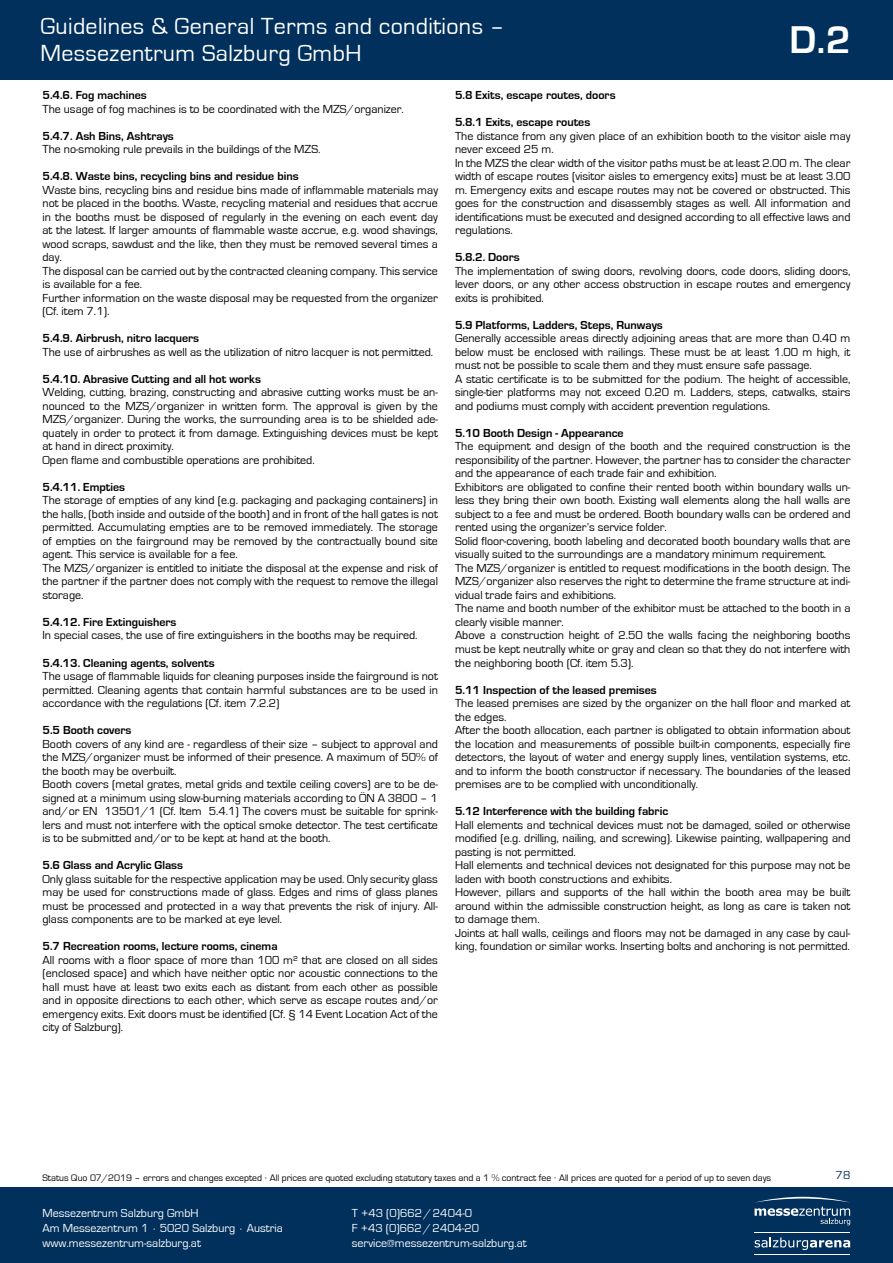
<style>
.page{position:relative;width:893px;height:1263px;background:#fff}
.page>*{position:absolute;margin:0;border:0;box-sizing:border-box;transform-origin:0 0}
.t1{font:700 39.9px "Eurostile";color:#fff}
.t2{font:24px/27px "Eurostile";letter-spacing:.015em;color:#fff}
.t3{font:12px/13.5px "Eurostile";color:#000}
.t4{font:700 12px "Eurostile";color:#000}
.t5{font:12px/15px "Eurostile";color:#fff}
.t6{font:12px "Eurostile";color:#00305b}
.t7{font:9.75px "Eurostile";color:#000}
.s1{font-family:"Helvetica Neue";font-weight:100}
</style>
<div class="page">
<div style="left:0;top:0;width:893px;height:79px;background:#00305b"></div>
<div style="left:0;top:1187px;width:893px;height:76px;background:#00305b"></div>
<hr style="left:755px;top:1232px;width:95px;height:1px;background:#fff">
<hr style="left:755px;top:1254px;width:95px;height:1px;background:#fff">
<svg style="left:755px;top:1237px;width:95px;height:13px"></svg>
<svg style="left:754px;top:1197px;width:96px;height:28px"></svg>
<h2 class="t2" style="left:40px;top:13px;width:466px">Guidelines &amp; General Terms and conditions –<br>Messezentrum Salzburg GmbH</h2>
<h1 class="t1" style="left:789px;top:18px;width:63px">D.2</h1>
<p class="t4" style="left:43px;top:89px;width:106px">5.4.6. Fog machines</p>
<p class="t3" style="left:43px;top:102px;width:363px">The usage of fog machines is to be coordinated with the MZS/organizer.</p>
<p class="t4" style="left:43px;top:129px;width:133px">5.4.7. Ash Bins, Ashtrays</p>
<p class="t3" style="left:43px;top:143px;width:279px">The no-smoking rule prevails in the buildings of the MZS.</p>
<p class="t4" style="left:43px;top:170px;width:258px">5.4.8. Waste bins, recycling bins and residue bins</p>
<p class="t3" style="left:43px;top:183px;width:397px">Waste bins, recycling bins and residue bins made of inflammable materials may not be placed in the booths. Waste, recycling material and residues that accrue in the booths must be disposed of regularly in the evening on each event day at the latest. If larger amounts of flammable waste accrue, e.g. wood shavings, wood scraps, sawdust and the like, then they must be removed several times a day.<br>The disposal can be carried out by the contracted cleaning company. This service is available for a fee.<br>Further information on the waste disposal may be requested from the organizer (Cf. item 7.1).</p>
<p class="t4" style="left:43px;top:332px;width:158px">5.4.9. Airbrush, nitro lacquers</p>
<p class="t3" style="left:43px;top:345px;width:392px">The use of airbrushes as well as the utilization of nitro lacquer is not permitted.</p>
<p class="t4" style="left:43px;top:372px;width:220px">5.4.10. Abrasive Cutting and all hot works</p>
<p class="t3" style="left:43px;top:386px;width:397px">Welding, cutting, brazing, constructing and abrasive cutting works must be an&shy;nounced to the MZS/organizer in written form. The approval is given by the MZS/organizer. During the works, the surrounding area is to be shielded ade&shy;quately in order to protect it from damage. Extinguishing devices must be kept at hand in direct proximity.<br>Open flame and combustible operations are prohibited.</p>
<p class="t4" style="left:43px;top:480px;width:84px">5.4.11. Empties</p>
<p class="t3" style="left:43px;top:494px;width:397px">The storage of empties of any kind (e.g. packaging and packaging containers) in the halls, (both inside and outside of the booth) and in front of the hall gates is not permitted. Accumulating empties are to be removed immediately. The storage of empties on the fairground may be removed by the contractually bound site agent. This service is available for a fee.<br>The MZS/organizer is entitled to initiate the disposal at the expense and risk of the partner if the partner does not comply with the request to remove the illegal storage.</p>
<p class="t4" style="left:43px;top:615px;width:135px">5.4.12. Fire Extinguishers</p>
<p class="t3" style="left:43px;top:629px;width:377px">In special cases, the use of fire extinguishers in the booths may be required.</p>
<p class="t4" style="left:43px;top:656px;width:174px">5.4.13. Cleaning agents, solvents</p>
<p class="t3" style="left:43px;top:669px;width:397px;text-align:justify">The usage of flammable liquids for cleaning purposes inside the fairground is not permitted. Cleaning agents that contain harmful substances are to be used in accordance with the regulations (Cf. item 7.2.2)</p>
<p class="t4" style="left:43px;top:723px;width:91px">5.5 Booth covers</p>
<p class="t3" style="left:43px;top:737px;width:397px">Booth covers of any kind are - regardless of their size – subject to approval and the MZS/organizer must be informed of their presence. A maximum of 50% of the booth may be overbuilt.<br>Booth covers (metal grates, metal grids and textile ceiling covers) are to be de&shy;signed at a minimum using slow-burning materials according to ÖN A 3800 – 1 and/or EN 13501/1 (Cf. Item 5.4.1) The covers must be suitable for sprink&shy;lers and must not interfere with the optical smoke detector. The test certificate is to be submitted and/or to be kept at hand at the booth.</p>
<p class="t4" style="left:43px;top:858px;width:142px">5.6 Glass and Acrylic Glass</p>
<p class="t3" style="left:43px;top:872px;width:397px;text-align:justify">Only glass suitable for the respective application may be used. Only security glass may be used for constructions made of glass. Edges and rims of glass planes must be processed and protected in a way that prevents the risk of injury. All&shy;glass components are to be marked at eye level.</p>
<p class="t4" style="left:43px;top:939px;width:237px">5.7 Recreation rooms, lecture rooms, cinema</p>
<p class="t3" style="left:43px;top:953px;width:397px;text-align:justify">All rooms with a floor space of more than 100 m² that are closed on all sides (enclosed space) and which have neither optic nor acoustic connections to the hall must have at least two exits each as distant from each other as possible and in opposite directions to each other, which serve as escape routes and/or emergency exits. Exit doors must be identified (Cf. § 14 Event Location Act of the city of Salzburg).</p>
<p class="t4" style="left:455px;top:89px;width:162px">5.8 Exits, escape routes, doors</p>
<p class="t4" style="left:455px;top:116px;width:137px">5.8.1 Exits, escape routes</p>
<p class="t3" style="left:455px;top:129px;width:397px">The distance from any given place of an exhibition booth to the visitor aisle may never exceed 25 m.<br>In the MZS the clear width of the visitor paths must be at least 2.00 m. The clear width of escape routes (visitor aisles to emergency exits) must be at least 3.00 m. Emergency exits and escape routes may not be covered or obstructed. This goes for the construction and disassembly stages as well. All information and identifications must be executed and designed according to all effective laws and regulations.</p>
<p class="t4" style="left:455px;top:251px;width:66px">5.8.2. Doors</p>
<p class="t3" style="left:455px;top:264px;width:397px;text-align:justify">The implementation of swing doors, revolving doors, code doors, sliding doors, lever doors, or any other access obstruction in escape routes and emergency exits is prohibited.</p>
<p class="t4" style="left:455px;top:318px;width:209px">5.9 Platforms, Ladders, Steps, Runways</p>
<p class="t3" style="left:455px;top:332px;width:397px">Generally accessible areas directly adjoining areas that are more than 0.40 m below must be enclosed with railings. These must be at least 1.00 m high, it must not be possible to scale them and they must ensure safe passage.<br>A static certificate is to be submitted for the podium. The height of accessible, single-tier platforms may not exceed 0.20 m. Ladders, steps, catwalks, stairs and podiums must comply with accident prevention regulations.</p>
<p class="t4" style="left:455px;top:426px;width:170px">5.10 Booth Design - Appearance</p>
<p class="t3" style="left:455px;top:440px;width:397px">The equipment and design of the booth and the required construction is the responsibility of the partner. However, the partner has to consider the character and the appearance of each trade fair and exhibition.<br>Exhibitors are obligated to confine their rented booth within boundary walls un&shy;less they bring their own booth. Existing wall elements along the hall walls are subject to a fee and must be ordered. Booth boundary walls can be ordered and rented using the organizer’s service folder.<br>Solid floor-covering, booth labeling and decorated booth boundary walls that are visually suited to the surroundings are a mandatory minimum requirement.<br>The MZS/organizer is entitled to request modifications in the booth design. The MZS/organizer also reserves the right to determine the frame structure at indi&shy;vidual trade fairs and exhibitions.<br>The name and booth number of the exhibitor must be attached to the booth in a clearly visible manner.<br>Above a construction height of 2.50 the walls facing the neighboring booths must be kept neutrally white or gray and clean so that they do not interfere with the neighboring booth (Cf. item 5.3).</p>
<p class="t4" style="left:455px;top:683px;width:203px">5.11 Inspection of the leased premises</p>
<p class="t3" style="left:455px;top:696px;width:397px">The leased premises are sized by the organizer on the hall floor and marked at the edges.<br>After the booth allocation, each partner is obligated to obtain information about the location and measurements of possible built-in components, especially fire detectors, the layout of water and energy supply lines, ventilation systems, etc. and to inform the booth constructor if necessary. The boundaries of the leased premises are to be complied with unconditionally.</p>
<p class="t4" style="left:455px;top:804px;width:215px">5.12 Interference with the building fabric</p>
<p class="t3" style="left:455px;top:818px;width:397px">Hall elements and technical devices must not be damaged, soiled or otherwise modified (e.g. drilling, nailing, and screwing). Likewise painting, wallpapering and pasting is not permitted.<br>Hall elements and technical devices not designated for this purpose may not be laden with booth constructions and exhibits.<br>However, pillars and supports of the hall within the booth area may be built around within the admissible construction height, as long as care is taken not to damage them.<br>Joints at hall walls, ceilings and floors may not be damaged in any case by caul&shy;king, foundation or similar works. Inserting bolts and anchoring is not permitted.</p>
<p class="t7" style="left:43px;top:1172px;width:730px">Status Quo 07/2019 – errors and changes excepted <span class="s1">·</span> All prices are quoted excluding statutory taxes and a 1 % contract fee <span class="s1">·</span> All prices are quoted for a period of up to seven days</p>
<p class="t6" style="left:835px;top:1168px;width:16px">78</p>
<p class="t5" style="left:42px;top:1206px;width:242px">Messezentrum Salzburg GmbH<br>Am Messezentrum 1 ∙ 5020 Salzburg ∙ Austria www.messezentrum-salzburg.at</p>
<p class="t5" style="left:352px;top:1206px;width:176px">T +43 (0)662/2404-0<br>F +43 (0)662/2404-20 service@messezentrum-salzburg.at</p>
</div>
